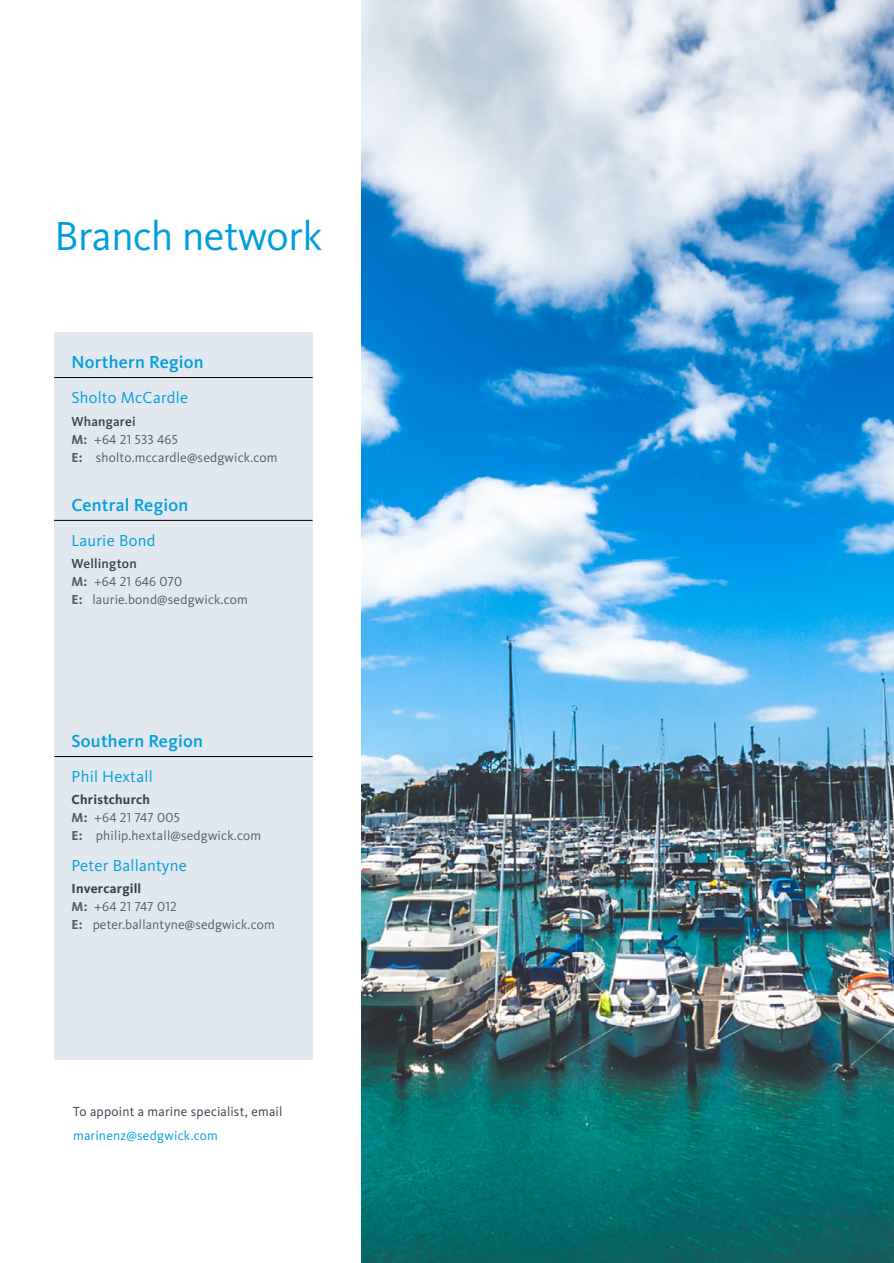
<style>
.page{position:relative;width:894px;height:1263px;background:#fff}
.page>*{position:absolute;margin:0;border:0;box-sizing:border-box;transform-origin:0 0}
.t1{font:42px "Kievit OT";letter-spacing:-.01em;color:#009ddc}
.t2{font:500 18px "Kievit OT";letter-spacing:.015em;color:#009ddc}
.t3{font:16.5px "Kievit OT";letter-spacing:.015em;color:#009ddc}
.t4{font:13.5px/18px "Kievit OT";letter-spacing:.015em;color:#565a66}
.t5{font:13.5px "Kievit OT";letter-spacing:.01em;color:#383d4b}
.t6{font:13.5px "Kievit OT";letter-spacing:.015em;color:#009ddc}
.s1{font-weight:500;color:#383d4b}
.s2{font-weight:700}
.s3{font-weight:700;color:#383d4b}
</style>
<div class="page">
<img style="left:361px;top:0;width:532px;height:1263px">
<div style="left:54px;top:332px;width:258px;height:728px;background:#e1e8f0"></div>
<hr style="left:54px;top:377px;width:258px;height:1px;background:#000">
<hr style="left:54px;top:520px;width:258px;height:1px;background:#000">
<hr style="left:54px;top:756px;width:258px;height:1px;background:#000">
<h1 class="t1" style="left:54px;top:212px;width:269px">Branch network</h1>
<h2 class="t2" style="left:71px;top:352px;width:134px">Northern Region</h2>
<p class="t3" style="left:71px;top:388px;width:118px">Sholto McCardle</p>
<p class="t4" style="left:71px;top:412px;width:208px"><span class="s1">Whangarei<br></span><span class="s2">M:</span> +64 21 533 465<br><span class="s2">E:</span> sholto.mccardle@sedgwick.com</p>
<h2 class="t2" style="left:71px;top:494px;width:118px">Central Region</h2>
<p class="t3" style="left:71px;top:531px;width:85px">Laurie Bond</p>
<p class="t4" style="left:71px;top:554px;width:178px"><span class="s1">Wellington<br></span><span class="s2">M:</span> +64 21 646 070<br><span class="s2">E:</span> laurie.bond@sedgwick.com</p>
<h2 class="t2" style="left:71px;top:730px;width:133px">Southern Region</h2>
<p class="t3" style="left:71px;top:767px;width:83px">Phil Hextall</p>
<p class="t4" style="left:71px;top:791px;width:191px"><span class="s3">Christchurch<br></span><span class="s2">M:</span> +64 21 747 005<br><span class="s2">E:</span> philip.hextall@sedgwick.com</p>
<p class="t3" style="left:71px;top:856px;width:117px">Peter Ballantyne</p>
<p class="t4" style="left:71px;top:880px;width:204px"><span class="s3">Invercargill<br></span><span class="s2">M:</span> +64 21 747 012<br><span class="s2">E:</span> peter.ballantyne@sedgwick.com</p>
<p class="t5" style="left:73px;top:1104px;width:210px">To appoint a marine specialist, email</p>
<p class="t6" style="left:73px;top:1128px;width:146px">marinenz@sedgwick.com</p>
</div>
